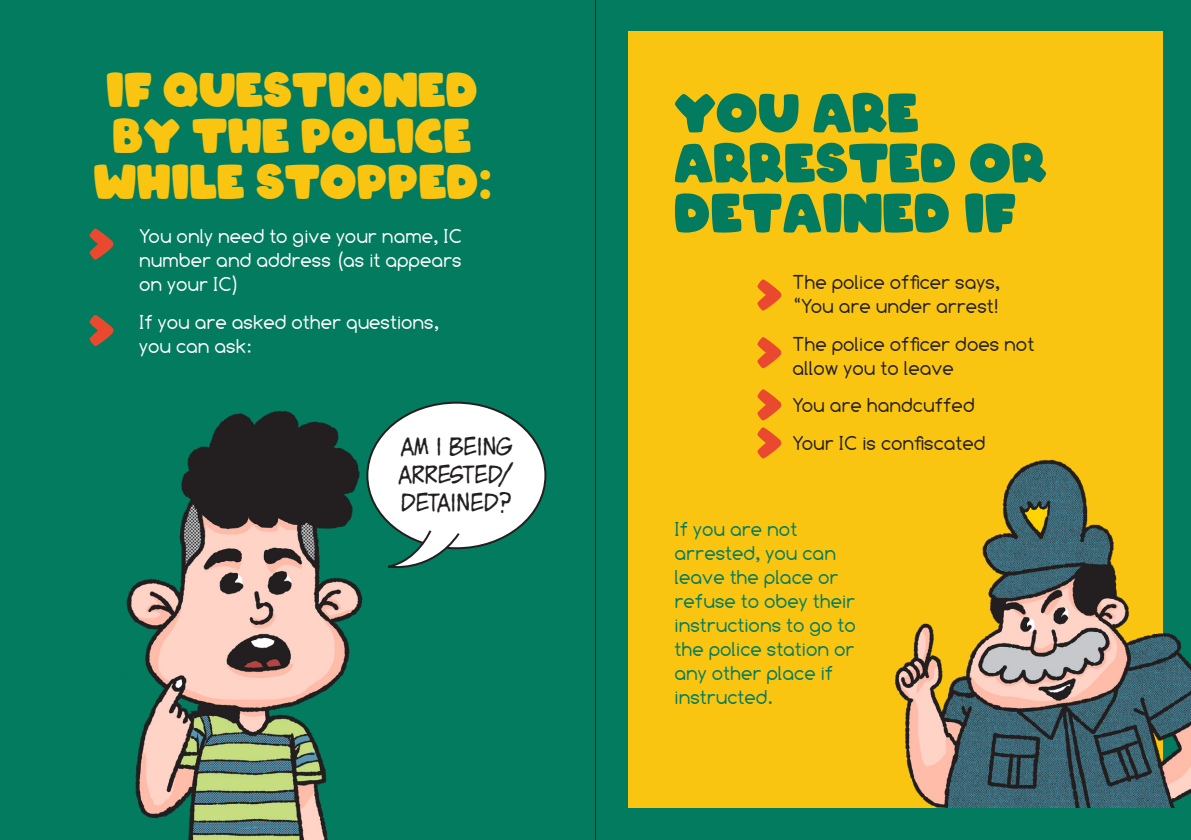
<style>
.page{position:relative;width:1191px;height:840px;background:#fff}
.page>*{position:absolute;margin:0;border:0;box-sizing:border-box;transform-origin:0 0}
.t1{font:52px/50px "ARCO";color:#037b5f}
.t2{font:45.8px/45.8px "ARCO";color:#f9c511;text-align:center}
.t3{font:32px/28px "ZITZ";letter-spacing:.05em;color:#231f20;text-align:justify}
.BODY_TEKS_3{font:20px/24px "Comfortaa";color:#037b5f}
.BODY_TEKS_3-2{font:20px "Comfortaa";color:#231f20}
.BODY_TEKS_3-3{font:20px/24px "Comfortaa";color:#fff;text-align:justify}
</style>
<div class="page">
<div style="left:0;top:0;width:1191px;height:839px;background:#037b5f"></div>
<div style="left:628px;top:31px;width:534px;height:775px;background:#f9c511"></div>
<div style="left:367px;top:402px;width:178px;height:146px;background:#fff;border-radius:50%"></div>
<svg style="left:388px;top:528px;width:73px;height:40px"></svg>
<img style="left:126px;top:411px;width:248px;height:428px">
<img style="left:895px;top:447px;width:296px;height:359px">
<hr style="left:595px;top:0;width:1px;height:839px;background:#231f20">
<svg style="left:90px;top:228px;width:23px;height:32px"></svg>
<svg style="left:757px;top:279px;width:24px;height:31px"></svg>
<svg style="left:90px;top:315px;width:23px;height:31px"></svg>
<svg style="left:757px;top:337px;width:24px;height:31px"></svg>
<svg style="left:757px;top:389px;width:24px;height:31px"></svg>
<svg style="left:757px;top:427px;width:24px;height:31px"></svg>
<p class="t2" style="left:94px;top:68px;width:398px">IF QUESTIONED<br>BY THE POLICE<br>WHILE STOPPED:</p>
<p class="BODY_TEKS_3-3" style="left:140px;top:224px;width:324px">You only need to give your name, IC number and address (as it appears on your IC)</p>
<p class="BODY_TEKS_3-3" style="left:140px;top:309px;width:301px">If you are asked other questions, you can ask:</p>
<p class="t3" style="left:399px;top:428px;width:116px">AM I BEING ARRESTED/ DETAINED?</p>
<p class="t1" style="left:675px;top:89px;width:374px">YOU ARE<br>ARRESTED OR<br>DETAINED IF</p>
<p class="BODY_TEKS_3-2" style="left:792px;top:271px;width:209px">The police officer says,</p>
<p class="BODY_TEKS_3-2" style="left:792px;top:295px;width:208px">“You are under arrest!</p>
<p class="BODY_TEKS_3-2" style="left:792px;top:332px;width:243px">The police officer does not</p>
<p class="BODY_TEKS_3-2" style="left:792px;top:356px;width:163px">allow you to leave</p>
<p class="BODY_TEKS_3-2" style="left:792px;top:394px;width:184px">You are handcuffed</p>
<p class="BODY_TEKS_3-2" style="left:792px;top:431px;width:195px">Your IC is confiscated</p>
<p class="BODY_TEKS_3" style="left:675px;top:516px;width:183px">If you are not arrested, you can leave the place or refuse to obey their instructions to go to the police station or any other place if instructed.</p>
</div>
